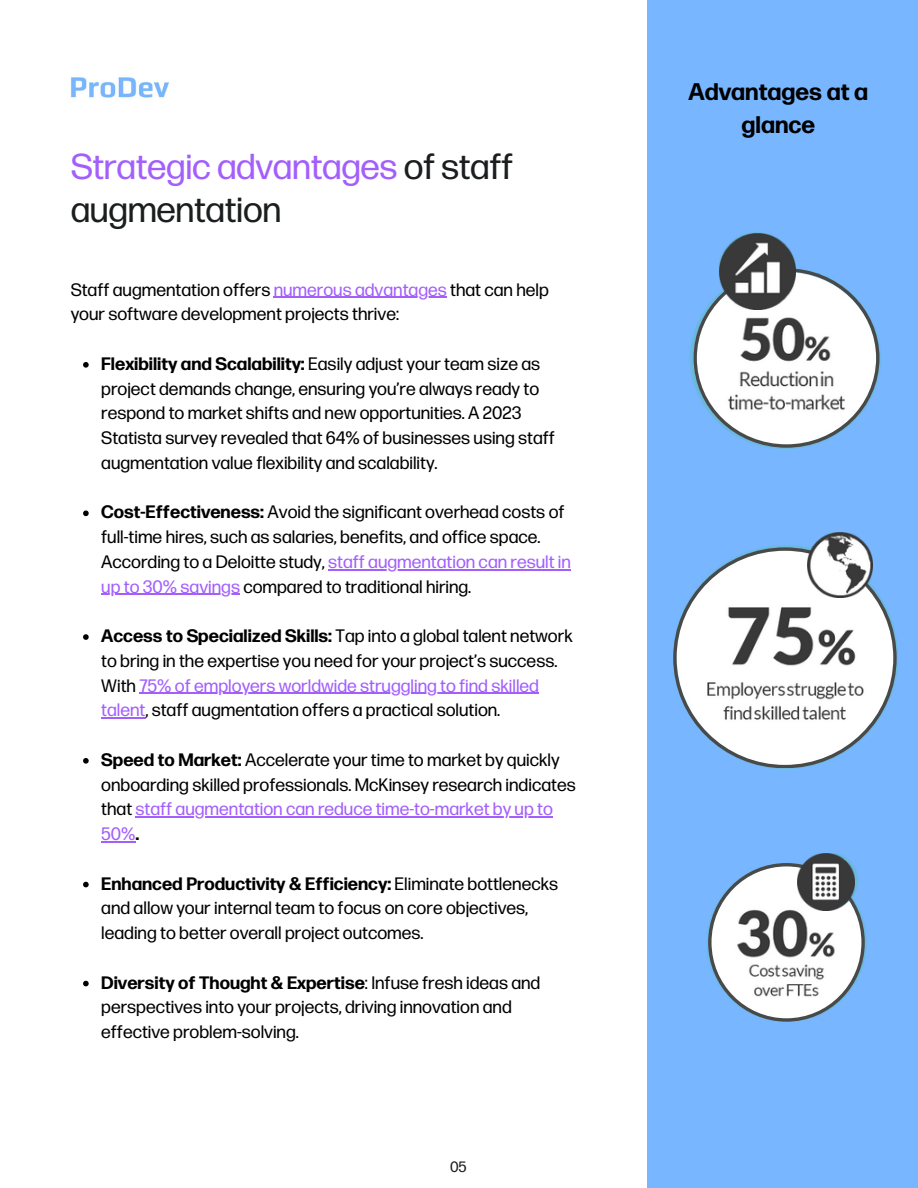
<style>
.page{position:relative;width:918px;height:1188px;background:#fff}
.page>*{position:absolute;margin:0;border:0;box-sizing:border-box;transform-origin:0 0}
.t1{font:36px/42.8px "Forma DJR Text";letter-spacing:-.01em;color:#a35ffc}
.t2{font:700 24px/32.7px "Forma DJR Text";color:#000;text-align:center}
.t3{font:18px/24.8px "Forma DJR Text";color:#000}
.t4{font:700 18px "Forma DJR Text";color:#000}
.t5{font:18px "Forma DJR Text";color:#a35ffc}
.t6{font:15px "Forma DJR Text";color:#1b1e1e}
.s1{color:#1b1e1e}
.s2{color:#a35ffc}
.s3{font-weight:400}
.s4{font-weight:700}
.s5{font-weight:700;color:#000}
</style>
<div class="page">
<img style="left:70px;top:77px;width:98px;height:21px">
<div style="left:647px;top:0;width:271px;height:1188px;background:#78b6ff"></div>
<hr style="left:274px;top:297px;width:173px;height:1px;background:#a35ffc">
<svg style="left:83px;top:362px;width:6px;height:6px"></svg>
<svg style="left:83px;top:511px;width:6px;height:5px"></svg>
<hr style="left:328px;top:569px;width:243px;height:1px;background:#a35ffc">
<hr style="left:101px;top:594px;width:139px;height:1px;background:#a35ffc">
<svg style="left:83px;top:634px;width:6px;height:6px"></svg>
<hr style="left:139px;top:693px;width:400px;height:1px;background:#a35ffc">
<hr style="left:101px;top:718px;width:44px;height:1px;background:#a35ffc">
<svg style="left:83px;top:758px;width:6px;height:6px"></svg>
<hr style="left:136px;top:817px;width:417px;height:1px;background:#a35ffc">
<hr style="left:101px;top:841px;width:35px;height:1px;background:#a35ffc">
<svg style="left:83px;top:882px;width:6px;height:5px"></svg>
<svg style="left:83px;top:981px;width:6px;height:5px"></svg>
<img style="left:689px;top:232px;width:192px;height:216px">
<svg style="left:693px;top:268px;width:186px;height:179px"></svg>
<img style="left:719px;top:233px;width:77px;height:77px">
<svg style="left:673px;top:547px;width:224px;height:221px"></svg>
<img style="left:807px;top:532px;width:65px;height:66px">
<svg style="left:708px;top:863px;width:157px;height:159px"></svg>
<img style="left:798px;top:853px;width:57px;height:58px">
<h1 class="t1" style="left:71px;top:147px;width:444px">Strategic advantages <span class="s1">of staff augmentation</span></h1>
<h1 class="t3" style="left:71px;top:278px;width:480px">Staff augmentation offers <span class="s2">numerous advantages</span> that can help</h1>
<p class="t3" style="left:71px;top:303px;width:330px">your software development projects thrive:</p>
<p class="t4" style="left:101px;top:354px;width:440px">Flexibility and Scalability: <span class="s3">Easily adjust your team size as</span></p>
<p class="t3" style="left:101px;top:377px;width:455px">project demands change, ensuring you’re always ready to respond to market shifts and new opportunities. A 2023<br>Statista survey revealed that 64% of businesses using staff augmentation value flexibility and scalability.</p>
<p class="t3" style="left:101px;top:501px;width:465px"><span class="s4">Cost-Effectiveness:</span> Avoid the significant overhead costs of</p>
<p class="t3" style="left:101px;top:525px;width:471px">full-time hires, such as salaries, benefits, and office space.<br>According to a Deloitte study, <span class="s2">staff augmentation can result in</span></p>
<p class="t3" style="left:101px;top:575px;width:372px"><span class="s2">up to 30% savings</span> compared to traditional hiring.</p>
<p class="t3" style="left:101px;top:624px;width:473px"><span class="s4">Access to Specialized Skills:</span> Tap into a global talent network to bring in the expertise you need for your project’s success.<br>With <span class="s2">75% of employers worldwide struggling to find skilled</span></p>
<p class="t3" style="left:101px;top:699px;width:401px"><span class="s2">talent</span>, staff augmentation offers a practical solution.</p>
<p class="t3" style="left:101px;top:748px;width:476px"><span class="s4">Speed to Market:</span> Accelerate your time to market by quickly onboarding skilled professionals. McKinsey research indicates that <span class="s2">staff augmentation can reduce time-to-market by up to</span></p>
<p class="t5" style="left:101px;top:824px;width:40px">50%<span class="s5">.</span></p>
<p class="t3" style="left:101px;top:872px;width:458px"><span class="s4">Enhanced Productivity &amp; Efficiency:</span> Eliminate bottlenecks and allow your internal team to focus on core objectives,</p>
<p class="t3" style="left:101px;top:921px;width:324px">leading to better overall project outcomes.</p>
<p class="t3" style="left:101px;top:971px;width:441px"><span class="s4">Diversity of Thought &amp; Expertise</span>: Infuse fresh ideas and perspectives into your projects, driving innovation and</p>
<h2 class="t3" style="left:101px;top:1020px;width:199px">effective problem-solving.</h2>
<p class="t6" style="left:450px;top:1159px;width:18px">05</p>
<h2 class="t2" style="left:689px;top:77px;width:181px">Advantages at a glance</h2>
</div>
